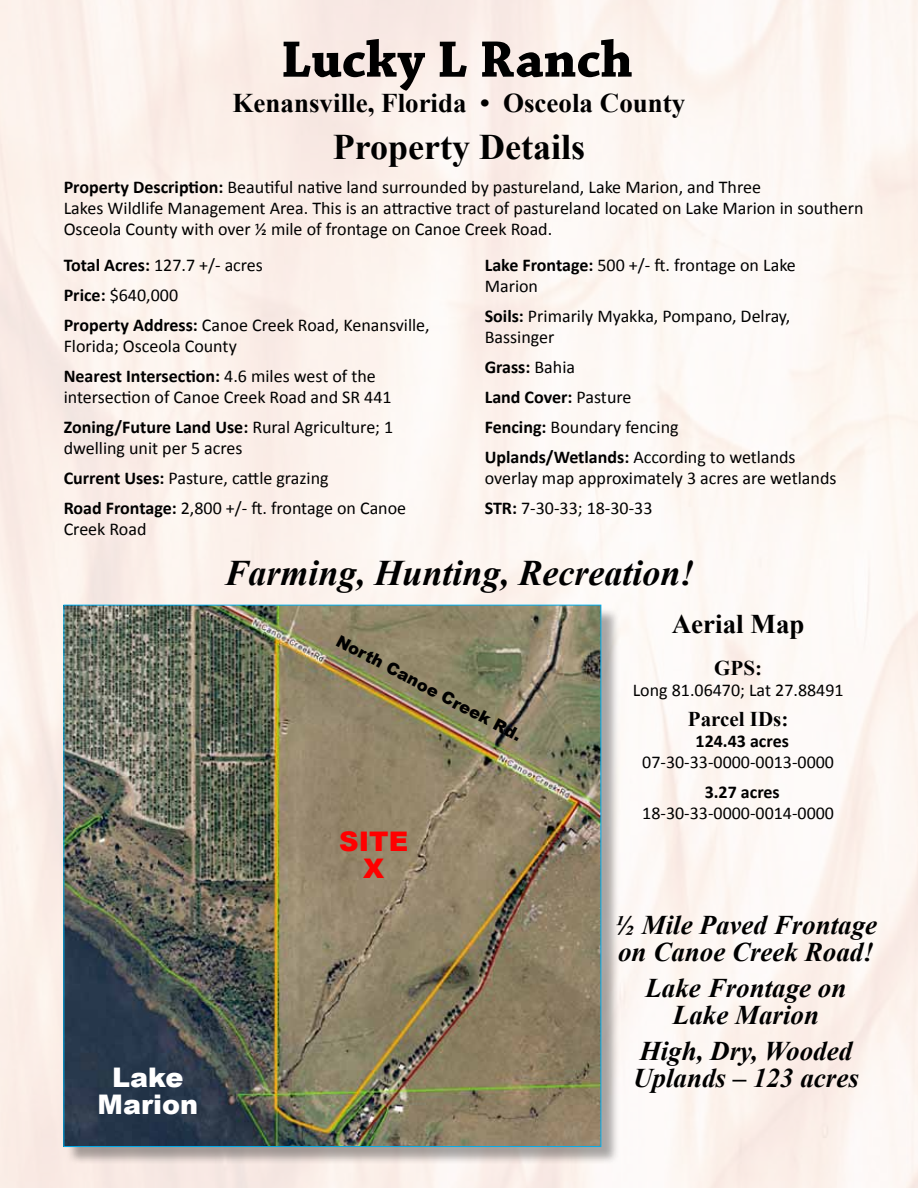
<style>
.page{position:relative;width:918px;height:1188px;background:#fff}
.page>*{position:absolute;margin:0;border:0;box-sizing:border-box;transform-origin:0 0}
.t1{font:700 54px "Chaparral Pro";letter-spacing:.005em;color:#000}
.t2{font:italic 700 36px "Times New Roman";color:#000}
.t3{font:700 36px "Times New Roman";color:#000}
.t4{font:italic 700 27px/27px "Times New Roman";color:#000}
.t5{font:700 27px "Times New Roman";color:#000}
.t6{font:900 27px/27px "Arial";color:#fff;text-align:center}
.t7{font:900 27px/27px "Arial";color:#f00;text-align:center}
.t8{font:700 21px "Times New Roman";color:#000}
.t9{font:18px/30px "Calibri";color:#000}
.t10{font:700 18px "Calibri";color:#000}
.t11{font:900 16.5px "Arial";color:#000}
.s1{font-weight:700}
</style>
<div class="page">
<img style="left:0;top:0;width:918px;height:1188px">
<div style="left:66px;top:607px;width:553px;height:559px;background:#000;opacity:.34"></div>
<img style="left:66px;top:607px;width:533px;height:538px">
<h1 class="t1" style="left:281px;top:28px;width:353px">Lucky L Ranch</h1>
<h3 class="t5" style="left:233px;top:84px;width:454px">Kenansville, Florida • Osceola County</h3>
<h2 class="t3" style="left:333px;top:122px;width:254px">Property Details</h2>
<p class="t9" style="left:64px;top:176px;width:801px;line-height:21px"><span class="s1">Property Description:</span> Beautiful native land surrounded by pastureland, Lake Marion, and Three<br>Lakes Wildlife Management Area. This is an attractive tract of pastureland located on Lake Marion in southern<br>Osceola County with over ½ mile of frontage on Canoe Creek Road.</p>
<p class="t9" style="left:64px;top:249px;width:368px"><span class="s1">Total Acres:</span> 127.7 +/- acres<br><span class="s1">Price:</span> $640,000<br><span class="s1">Property Address:</span> Canoe Creek Road, Kenansville,</p>
<p class="t9" style="left:64px;top:330px;width:314px">Florida; Osceola County<br><span class="s1">Nearest Intersection:</span> 4.6 miles west of the</p>
<p class="t9" style="left:64px;top:381px;width:331px">intersection of Canoe Creek Road and SR 441<br><span class="s1">Zoning/Future Land Use:</span> Rural Agriculture; 1</p>
<p class="t9" style="left:64px;top:432px;width:344px">dwelling unit per 5 acres<br><span class="s1">Current Uses:</span> Pasture, cattle grazing<br><span class="s1">Road Frontage:</span> 2,800 +/- ft. frontage on Canoe</p>
<p class="t9" style="left:64px;top:513px;width:84px">Creek Road</p>
<p class="t9" style="left:485px;top:254px;width:313px;line-height:21px"><span class="s1">Lake Frontage:</span> 500 +/- ft. frontage on Lake<br>Marion</p>
<p class="t9" style="left:485px;top:305px;width:307px;line-height:21px"><span class="s1">Soils:</span> Primarily Myakka, Pompano, Delray,<br>Bassinger</p>
<p class="t9" style="left:485px;top:352px;width:312px"><span class="s1">Grass:</span> Bahia<br><span class="s1">Land Cover:</span> Pasture<br><span class="s1">Fencing:</span> Boundary fencing<br><span class="s1">Uplands/Wetlands:</span> According to wetlands</p>
<p class="t9" style="left:485px;top:463px;width:353px">overlay map approximately 3 acres are wetlands<br><span class="s1">STR:</span> 7-30-33; 18-30-33</p>
<h2 class="t2" style="left:224px;top:548px;width:472px">Farming, Hunting, Recreation!</h2>
<h3 class="t6" style="left:98px;top:1063px;width:102px">Lake<br>Marion</h3>
<p class="t11" style="left:343px;top:629px;width:209px;rotate:28deg">North Canoe Creek Rd.</p>
<h3 class="t7" style="left:339px;top:827px;width:70px">SITE<br>X</h3>
<h3 class="t5" style="left:672px;top:605px;width:134px">Aerial Map</h3>
<p class="t8" style="left:714px;top:653px;width:49px">GPS:</p>
<p class="t9" style="left:633px;top:674px;width:212px">Long 81.06470; Lat 27.88491</p>
<p class="t8" style="left:688px;top:704px;width:102px">Parcel IDs:</p>
<p class="t10" style="left:696px;top:730px;width:95px">124.43 acres</p>
<p class="t9" style="left:642px;top:746px;width:193px">07-30-33-0000-0013-0000</p>
<p class="t10" style="left:705px;top:781px;width:77px">3.27 acres</p>
<p class="t9" style="left:642px;top:797px;width:193px">18-30-33-0000-0014-0000</p>
<h3 class="t4" style="left:615px;top:911px;width:264px">½ Mile Paved Frontage on Canoe Creek Road!</h3>
<h3 class="t4" style="left:645px;top:974px;width:203px;text-align:center">Lake Frontage on<br>Lake Marion</h3>
<h3 class="t4" style="left:633px;top:1037px;width:227px">High, Dry, Wooded<br>Uplands – 123 acres</h3>
</div>
